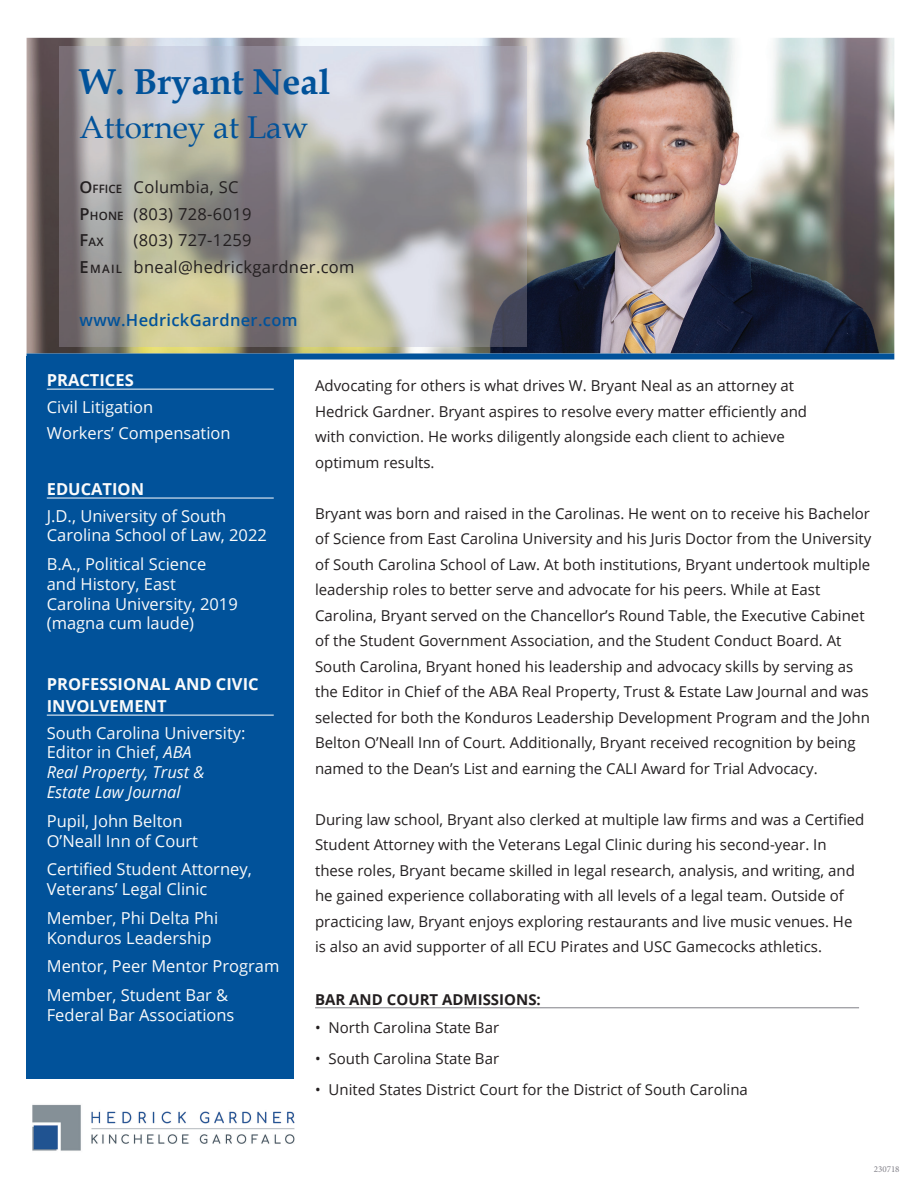
<style>
.page{position:relative;width:918px;height:1188px;background:#fff}
.page>*{position:absolute;margin:0;border:0;box-sizing:border-box;transform-origin:0 0}
.t1{font:700 36px "Book Antiqua";color:#01529a}
.t2{font:31.5px "Book Antiqua";color:#01529a}
.t3{font:16.5px/19.8px "Open Sans";color:#fafafa}
.t4{font:16.5px/26.5px "Open Sans";letter-spacing:.02em;color:#231f20}
.t5{font:700 16.5px/22.5px "Open Sans";color:#fafafa}
.t6{font:600 16.5px "Open Sans";letter-spacing:.02em;color:#01529a}
.t7{font:15px/25.5px "Open Sans";color:#231f20}
.t8{font:700 15px "Open Sans";color:#231f20}
.t9{font:600 11.55px "Open Sans";color:#231f20}
.t10{font:9px "Minion Pro";color:#807f87}
.s1{font-weight:600}
.s2{font-weight:600;font-size:11.55px}
.s3{font-size:16.5px}
.s4{font-style:italic}
</style>
<div class="page">
<img style="left:33px;top:1104px;width:262px;height:47px">
<img style="left:27px;top:38px;width:867px;height:315px">
<hr style="left:315px;top:1007px;width:544px;height:1px;background:#807f87">
<div style="left:27px;top:356px;width:267px;height:723px;background:#01529a"></div>
<hr style="left:47px;top:389px;width:227px;height:1px;background:#fff">
<hr style="left:47px;top:498px;width:227px;height:1px;background:#fff">
<hr style="left:47px;top:715px;width:227px;height:1px;background:#fff">
<div style="left:27px;top:353px;width:867px;height:6px;background:#01529a"></div>
<img style="left:59px;top:46px;width:468px;height:301px">
<h1 class="t1" style="left:80px;top:57px;width:252px">W. Bryant Neal</h1>
<h2 class="t2" style="left:80px;top:105px;width:230px">Attorney at Law</h2>
<p class="t4" style="left:80px;top:173px;width:174px"><span class="s1">O</span><span class="s2">FFICE</span> Columbia, SC<br><span class="s1">P</span><span class="s2">HONE</span> (803) 728-6019</p>
<p class="t9" style="left:80px;top:234px;width:25px"><span class="s3">F</span>AX</p>
<p class="t4" style="left:80px;top:226px;width:276px;text-indent:54px">(803) 727-1259<br><span class="s1">E</span><span class="s2">MAIL</span> bneal@hedrickgardner.com</p>
<p class="t6" style="left:80px;top:308px;width:219px">www.HedrickGardner.com</p>
<p class="t5" style="left:47px;top:368px;width:89px">PRACTICES</p>
<p class="t3" style="left:47px;top:393px;width:185px;line-height:26.5px">Civil Litigation<br>Workers’ Compensation</p>
<p class="t5" style="left:47px;top:477px;width:99px">EDUCATION</p>
<p class="t3" style="left:47px;top:505px;width:222px">J.D., University of South<br>Carolina School of Law, 2022</p>
<p class="t3" style="left:47px;top:554px;width:193px">B.A., Political Science and History, East<br>Carolina University, 2019 (magna cum laude)</p>
<p class="t5" style="left:47px;top:672px;width:213px">PROFESSIONAL AND CIVIC<br>INVOLVEMENT</p>
<p class="t3" style="left:47px;top:722px;width:200px">South Carolina University:<br>Editor in Chief, <span class="s4">ABA<br>Real Property, Trust &amp;<br>Estate Law Journal</span></p>
<p class="t3" style="left:47px;top:810px;width:153px">Pupil, John Belton<br>O’Neall Inn of Court</p>
<p class="t3" style="left:47px;top:859px;width:206px">Certified Student Attorney,<br>Veterans’ Legal Clinic</p>
<p class="t3" style="left:47px;top:907px;width:173px">Member, Phi Delta Phi<br>Konduros Leadership</p>
<p class="t3" style="left:47px;top:952px;width:234px;line-height:28.7px">Mentor, Peer Mentor Program<br>Member, Student Bar &amp;</p>
<p class="t3" style="left:47px;top:1004px;width:189px">Federal Bar Associations</p>
<p class="t7" style="left:315px;top:373px;width:494px">Advocating for others is what drives W. Bryant Neal as an attorney at Hedrick Gardner. Bryant aspires to resolve every matter efficiently and with conviction. He works diligently alongside each client to achieve optimum results.</p>
<p class="t7" style="left:315px;top:500px;width:558px">Bryant was born and raised in the Carolinas. He went on to receive his Bachelor of Science from East Carolina University and his Juris Doctor from the University of South Carolina School of Law. At both institutions, Bryant undertook multiple leadership roles to better serve and advocate for his peers. While at East Carolina, Bryant served on the Chancellor’s Round Table, the Executive Cabinet of the Student Government Association, and the Student Conduct Board. At South Carolina, Bryant honed his leadership and advocacy skills by serving as the Editor in Chief of the ABA Real Property, Trust &amp; Estate Law Journal and was selected for both the Konduros Leadership Development Program and the John Belton O’Neall Inn of Court. Additionally, Bryant received recognition by being named to the Dean’s List and earning the CALI Award for Trial Advocacy.</p>
<p class="t7" style="left:315px;top:806px;width:551px">During law school, Bryant also clerked at multiple law firms and was a Certified Student Attorney with the Veterans Legal Clinic during his second-year. In these roles, Bryant became skilled in legal research, analysis, and writing, and he gained experience collaborating with all levels of a legal team. Outside of practicing law, Bryant enjoys exploring restaurants and live music venues. He is also an avid supporter of all ECU Pirates and USC Gamecocks athletics.</p>
<p class="t8" style="left:315px;top:989px;width:227px">BAR AND COURT ADMISSIONS:</p>
<p class="t7" style="left:315px;top:1015px;width:186px">• North Carolina State Bar</p>
<p class="t7" style="left:315px;top:1046px;width:186px">• South Carolina State Bar</p>
<p class="t7" style="left:315px;top:1077px;width:434px">• United States District Court for the District of South Carolina</p>
<p class="t10" style="left:874px;top:1163px;width:27px">230718</p>
</div>
